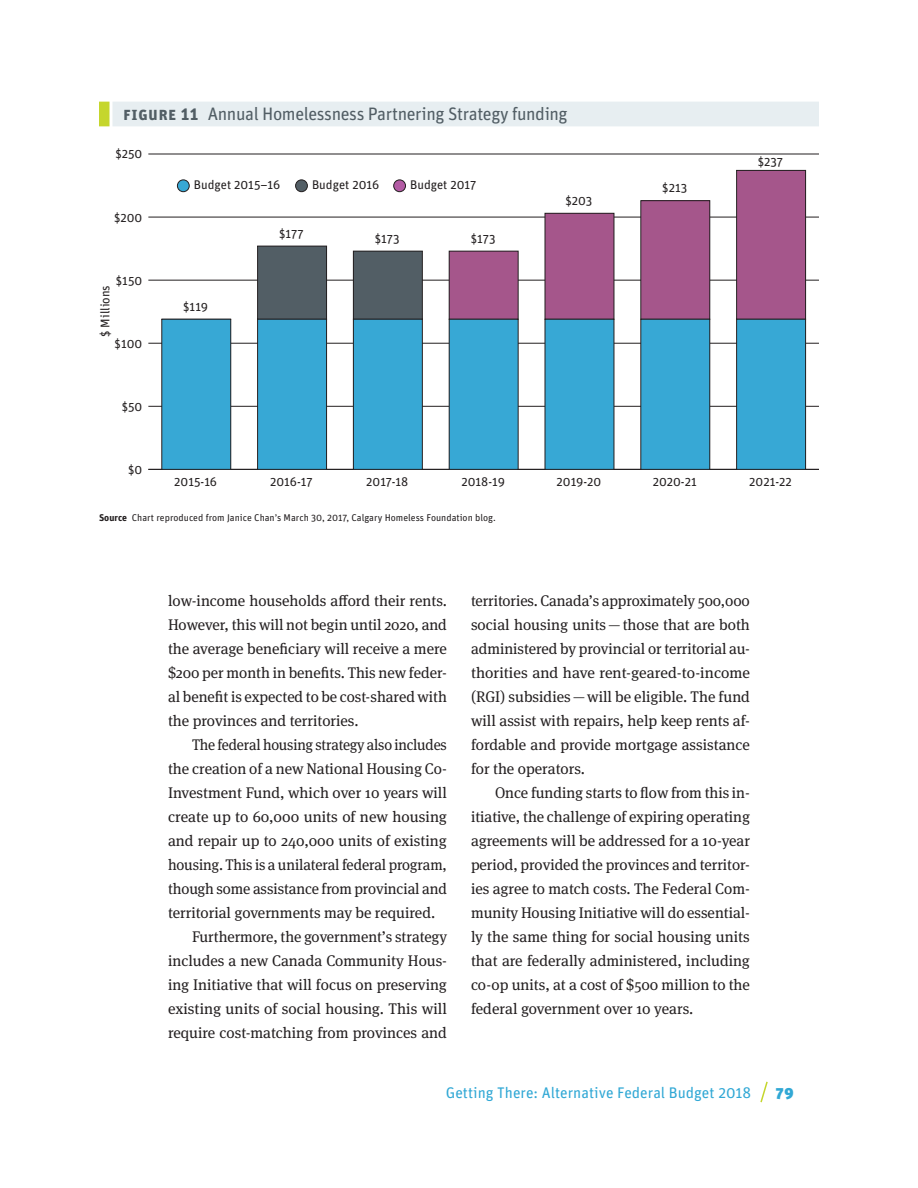
<style>
.page{position:relative;width:918px;height:1188px;background:#fff}
.page>*{position:absolute;margin:0;border:0;box-sizing:border-box;transform-origin:0 0}
.Figure_title{font:18px "Unit OT";letter-spacing:-.02em;color:#525e65}
.Body_text{font:15.3px/24px "Meta Serif OT";color:#231f20;text-align:justify}
.Body_text-2{font:15.3px/24px "Meta Serif OT";color:#231f20;text-align:justify;scale:.95 1}
.t1{font:15.3px "Unit OT";color:#31a8d5}
.t2{font:900 15.3px "Unit";color:#31a8d5}
.t3{font:12.6px "Unit OT";color:#231f20}
.Figure_source{font:9.75px "Unit";color:#231f20}
.s1{font-weight:700}
.s2{font-family:"Unit OT";font-weight:700}
</style>
<div class="page">
<svg style="left:760px;top:1081px;width:8px;height:22px"></svg>
<div style="left:112px;top:102px;width:707px;height:24px;background:#e7eef1"></div>
<div style="left:99px;top:102px;width:11px;height:24px;background:#c5d62d"></div>
<hr style="left:148px;top:469px;width:671px;height:1px;background:#231f20">
<hr style="left:148px;top:406px;width:671px;height:1px;background:#231f20">
<hr style="left:148px;top:343px;width:671px;height:1px;background:#231f20">
<hr style="left:148px;top:280px;width:671px;height:1px;background:#231f20">
<hr style="left:148px;top:217px;width:671px;height:1px;background:#231f20">
<hr style="left:148px;top:154px;width:671px;height:1px;background:#231f20">
<div style="left:258px;top:246px;width:69px;height:73px;background:#525e65"></div>
<div style="left:257px;top:246px;width:70px;height:73px;border:1px solid #231f20"></div>
<div style="left:353px;top:251px;width:69px;height:68px;background:#525e65"></div>
<div style="left:353px;top:251px;width:70px;height:68px;border:1px solid #231f20"></div>
<div style="left:449px;top:251px;width:69px;height:68px;background:#a5568b"></div>
<div style="left:449px;top:251px;width:69px;height:68px;border:1px solid #231f20"></div>
<div style="left:545px;top:213px;width:69px;height:106px;background:#a5568b"></div>
<div style="left:641px;top:201px;width:69px;height:118px;background:#a5568b"></div>
<div style="left:641px;top:200px;width:69px;height:119px;border:1px solid #231f20"></div>
<div style="left:737px;top:170px;width:69px;height:149px;background:#a5568b"></div>
<div style="left:736px;top:170px;width:70px;height:149px;border:1px solid #231f20"></div>
<div style="left:162px;top:319px;width:69px;height:150px;background:#37a8d5"></div>
<div style="left:162px;top:319px;width:69px;height:151px;border:1px solid #231f20"></div>
<div style="left:258px;top:319px;width:69px;height:150px;background:#37a8d5"></div>
<div style="left:257px;top:319px;width:70px;height:151px;border:1px solid #231f20"></div>
<div style="left:353px;top:319px;width:69px;height:150px;background:#37a8d5"></div>
<div style="left:353px;top:319px;width:70px;height:151px;border:1px solid #231f20"></div>
<div style="left:449px;top:319px;width:69px;height:150px;background:#37a8d5"></div>
<div style="left:449px;top:319px;width:69px;height:151px;border:1px solid #231f20"></div>
<div style="left:545px;top:319px;width:69px;height:150px;background:#37a8d5"></div>
<div style="left:545px;top:319px;width:69px;height:151px;border:1px solid #231f20"></div>
<div style="left:641px;top:319px;width:69px;height:150px;background:#37a8d5"></div>
<div style="left:641px;top:319px;width:69px;height:151px;border:1px solid #231f20"></div>
<div style="left:737px;top:319px;width:69px;height:150px;background:#37a8d5"></div>
<div style="left:736px;top:319px;width:70px;height:151px;border:1px solid #231f20"></div>
<div style="left:177px;top:180px;width:12px;height:12px;background:#37a8d5;border-radius:50%"></div>
<div style="left:177px;top:180px;width:12px;height:12px;border:1px solid #231f20;border-radius:50%"></div>
<div style="left:296px;top:180px;width:11px;height:12px;background:#525e65;border-radius:50%"></div>
<div style="left:295px;top:180px;width:13px;height:12px;border:1px solid #231f20;border-radius:50%"></div>
<div style="left:394px;top:180px;width:12px;height:12px;background:#b35ba4;border-radius:50%"></div>
<div style="left:394px;top:180px;width:12px;height:12px;border:1px solid #231f20;border-radius:50%"></div>
<p class="Figure_title" style="left:123px;top:103px;width:446px"><span class="s1">Figure 11</span> Annual Homelessness Partnering Strategy funding</p>
<p class="t3" style="left:115px;top:147px;width:28px">$250</p>
<p class="t3" style="left:114px;top:210px;width:30px">$200</p>
<p class="t3" style="left:116px;top:273px;width:28px">$150</p>
<p class="t3" style="left:98px;top:337px;width:53px;rotate:-90deg">$ Millions</p>
<p class="t3" style="left:115px;top:336px;width:29px">$100</p>
<p class="t3" style="left:122px;top:399px;width:22px">$50</p>
<p class="t3" style="left:194px;top:178px;width:88px">Budget 2015–16</p>
<p class="t3" style="left:312px;top:178px;width:69px">Budget 2016</p>
<p class="t3" style="left:410px;top:178px;width:68px">Budget 2017</p>
<p class="t3" style="left:183px;top:299px;width:26px">$119</p>
<p class="t3" style="left:279px;top:226px;width:26px">$177</p>
<p class="t3" style="left:375px;top:231px;width:26px">$173</p>
<p class="t3" style="left:471px;top:231px;width:26px">$173</p>
<p class="t3" style="left:566px;top:193px;width:28px">$203</p>
<p class="t3" style="left:662px;top:181px;width:26px">$213</p>
<p class="t3" style="left:758px;top:155px;width:27px">$237</p>
<p class="t3" style="left:128px;top:462px;width:16px">$0</p>
<p class="t3" style="left:174px;top:474px;width:44px">2015-16</p>
<p class="t3" style="left:270px;top:474px;width:44px">2016-17</p>
<p class="t3" style="left:366px;top:474px;width:44px">2017-18</p>
<p class="t3" style="left:461px;top:474px;width:45px">2018-19</p>
<p class="t3" style="left:557px;top:474px;width:46px">2019-20</p>
<p class="t3" style="left:653px;top:474px;width:46px">2020-21</p>
<p class="t3" style="left:749px;top:474px;width:44px">2021-22</p>
<p class="Figure_source" style="left:99px;top:512px;width:398px"><span class="s2">Source</span> Chart reproduced from Janice Chan’s March 30, 2017, Calgary Homeless Foundation blog.</p>
<p class="Body_text" style="left:168px;top:589px;width:281px">low-income households afford their rents.<br>However, this will not begin until 2020, and the average beneficiary will receive a mere $200 per month in benefits. This new feder&shy;al benefit is expected to be cost-shared with the provinces and territories.</p>
<p class="Body_text-2" style="left:168px;top:733px;width:295px;text-indent:24px">The federal housing strategy also includes the creation of a new National Housing Co-Investment Fund, which over 10 years will create up to 60,000 units of new housing and repair up to 240,000 units of existing housing. This is a unilateral federal program, though some assistance from provincial and territorial governments may be required.</p>
<p class="Body_text" style="left:168px;top:925px;width:281px;text-indent:24px">Furthermore, the government’s strategy includes a new Canada Community Hous&shy;ing Initiative that will focus on preserving existing units of social housing. This will require cost-matching from provinces and</p>
<p class="Body_text" style="left:471px;top:589px;width:281px">territories. Canada’s approximately 500,000 social housing units—those that are both administered by provincial or territorial au&shy;thorities and have rent-geared-to-income (RGI) subsidies—will be eligible. The fund will assist with repairs, help keep rents af&shy;fordable and provide mortgage assistance for the operators.</p>
<p class="Body_text" style="left:471px;top:781px;width:281px;text-indent:24px">Once funding starts to flow from this in&shy;itiative, the challenge of expiring operating agreements will be addressed for a 10-year period, provided the provinces and territor&shy;ies agree to match costs. The Federal Com&shy;munity Housing Initiative will do essential&shy;ly the same thing for social housing units that are federally administered, including co-op units, at a cost of $500 million to the federal government over 10 years.</p>
<p class="t1" style="left:446px;top:1084px;width:307px">Getting There: Alternative Federal Budget 2018</p>
<p class="t2" style="left:776px;top:1083px;width:19px">79</p>
</div>
